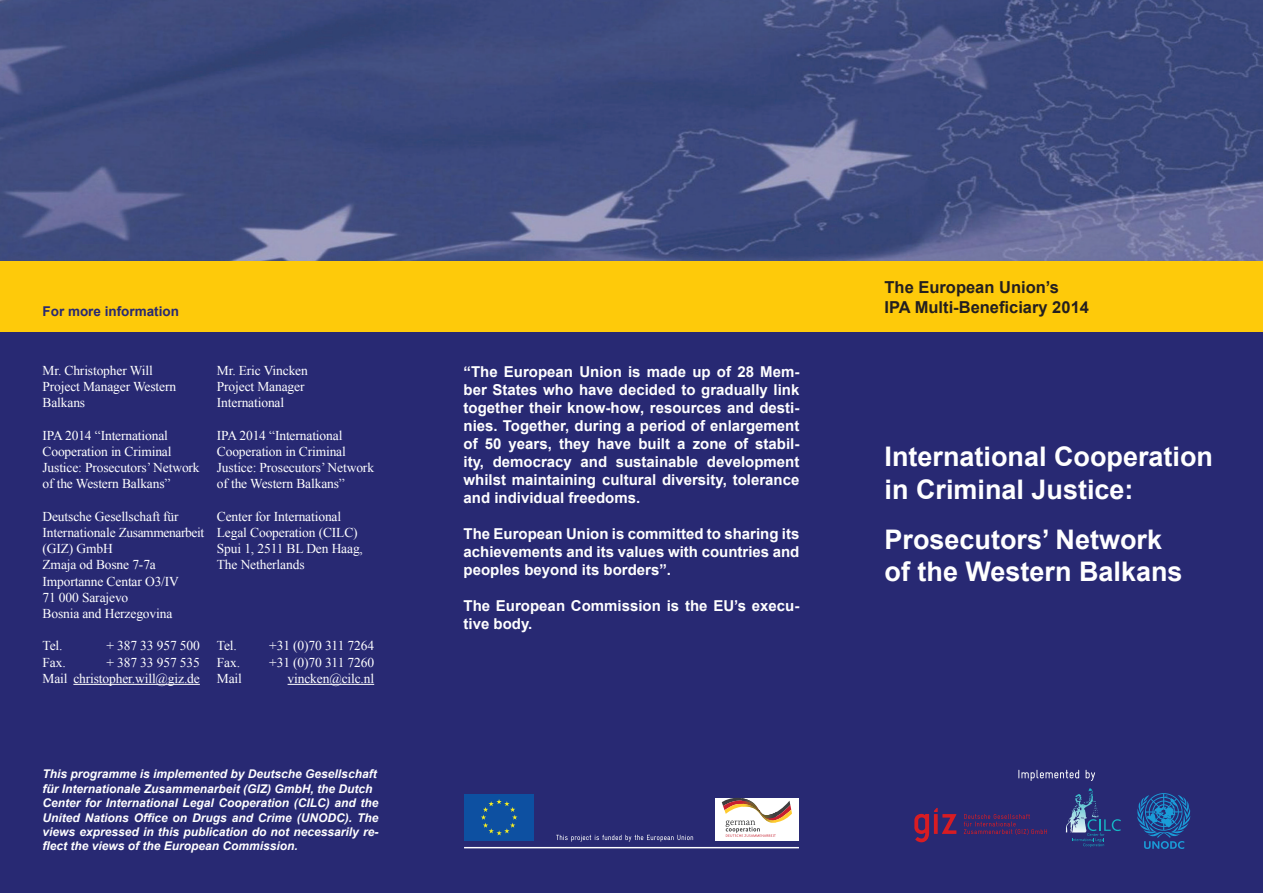
<style>
.page{position:relative;width:1263px;height:893px;background:#fff}
.page>*{position:absolute;margin:0;border:0;box-sizing:border-box;transform-origin:0 0}
.t1{font:700 27px/32.4px "Arial";color:#fff}
.t2{font:700 16.5px/19.8px "Arial";color:#231f20}
.t3{font:700 15px/18px "Arial";color:#fff;text-align:justify}
.t4{font:13.5px/16.2px "Times New Roman";letter-spacing:-.01em;color:#fff}
.t5{font:700 13.5px "Arial";color:#282973}
.t6{font:italic 700 12px/14.4px "Arial";color:#fff}
</style>
<div class="page">
<img style="left:0;top:0;width:1263px;height:261px">
<div style="left:0;top:332px;width:1263px;height:561px;background:#282973"></div>
<div style="left:0;top:261px;width:1263px;height:71px;background:#feca0a"></div>
<div style="left:715px;top:798px;width:84px;height:42px;background:#fff"></div>
<svg style="left:556px;top:835px;width:137px;height:7px"></svg>
<div style="left:464px;top:794px;width:70px;height:46px;background:#0d50a1"></div>
<svg style="left:481px;top:799px;width:36px;height:36px"></svg>
<svg style="left:722px;top:797px;width:70px;height:40px"></svg>
<hr style="left:464px;top:847px;width:335px;height:1px;background:#fff">
<svg style="left:1018px;top:770px;width:61px;height:11px"></svg>
<svg style="left:1085px;top:770px;width:10px;height:11px"></svg>
<svg style="left:1088px;top:788px;width:4px;height:13px"></svg>
<svg style="left:1072px;top:819px;width:49px;height:28px"></svg>
<svg style="left:1137px;top:793px;width:54px;height:56px"></svg>
<svg style="left:914px;top:808px;width:42px;height:35px"></svg>
<svg style="left:964px;top:814px;width:83px;height:21px"></svg>
<hr style="left:73px;top:684px;width:127px;height:1px;background:#fff">
<hr style="left:288px;top:684px;width:86px;height:1px;background:#fff">
<p class="t5" style="left:43px;top:302px;width:138px">For more information</p>
<p class="t4" style="left:43px;top:362px;width:135px">Mr. Christopher Will<br>Project Manager Western<br>Balkans</p>
<p class="t4" style="left:43px;top:427px;width:159px">IPA 2014 “International<br>Cooperation in Criminal<br>Justice: Prosecutors’ Network of the Western Balkans”</p>
<p class="t4" style="left:43px;top:508px;width:163px">Deutsche Gesellschaft für<br>Internationale Zusammenarbeit (GIZ) GmbH<br>Zmaja od Bosne 7-7a<br>Importanne Centar O3/IV<br>71 000 Sarajevo<br>Bosnia and Herzegovina</p>
<p class="t4" style="left:43px;top:638px;width:22px">Tel.</p>
<p class="t4" style="left:107px;top:638px;width:95px">+ 387 33 957 500</p>
<p class="t4" style="left:43px;top:654px;width:25px">Fax.</p>
<p class="t4" style="left:43px;top:654px;width:159px;text-align:right">+ 387 33 957 535<br>Mail christopher.will@giz.de</p>
<p class="t4" style="left:217px;top:362px;width:93px">Mr. Eric Vincken<br>Project Manager<br>International</p>
<p class="t4" style="left:217px;top:427px;width:159px">IPA 2014 “International<br>Cooperation in Criminal<br>Justice: Prosecutors’ Network of the Western Balkans”</p>
<p class="t4" style="left:217px;top:508px;width:148px">Center for International<br>Legal Cooperation (CILC)<br>Spui 1, 2511 BL Den Haag,<br>The Netherlands</p>
<p class="t4" style="left:217px;top:638px;width:22px">Tel.</p>
<p class="t4" style="left:269px;top:638px;width:106px">+31 (0)70 311 7264</p>
<p class="t4" style="left:217px;top:654px;width:25px">Fax.</p>
<p class="t4" style="left:269px;top:654px;width:106px">+31 (0)70 311 7260</p>
<p class="t4" style="left:217px;top:670px;width:27px">Mail</p>
<p class="t4" style="left:288px;top:670px;width:88px">vincken@cilc.nl</p>
<p class="t6" style="left:43px;top:767px;width:337px">This programme is implemented by Deutsche Gesellschaft für Internationale Zusammenarbeit (GIZ) GmbH, the Dutch Center for International Legal Cooperation (CILC) and the United Nations Office on Drugs and Crime (UNODC). The views expressed in this publication do not necessarily re&shy;flect the views of the European Commission.</p>
<p class="t3" style="left:463px;top:363px;width:337px">“The European Union is made up of 28 Mem&shy;ber States who have decided to gradually link together their know-how, resources and desti&shy;nies. Together, during a period of enlargement of 50 years, they have built a zone of stabil&shy;ity, democracy and sustainable development whilst maintaining cultural diversity, tolerance and individual freedoms.</p>
<p class="t3" style="left:463px;top:525px;width:337px">The European Union is committed to sharing its achievements and its values with countries and peoples beyond its borders”.</p>
<p class="t3" style="left:463px;top:597px;width:337px">The European Commission is the EU’s execu&shy;tive body.</p>
<p class="t2" style="left:884px;top:277px;width:206px">The European Union’s<br>IPA Multi-Beneficiary 2014</p>
<h1 class="t1" style="left:884px;top:441px;width:330px">International Cooperation in Criminal Justice:</h1>
<h1 class="t1" style="left:884px;top:524px;width:300px">Prosecutors’ Network of the Western Balkans</h1>
</div>
